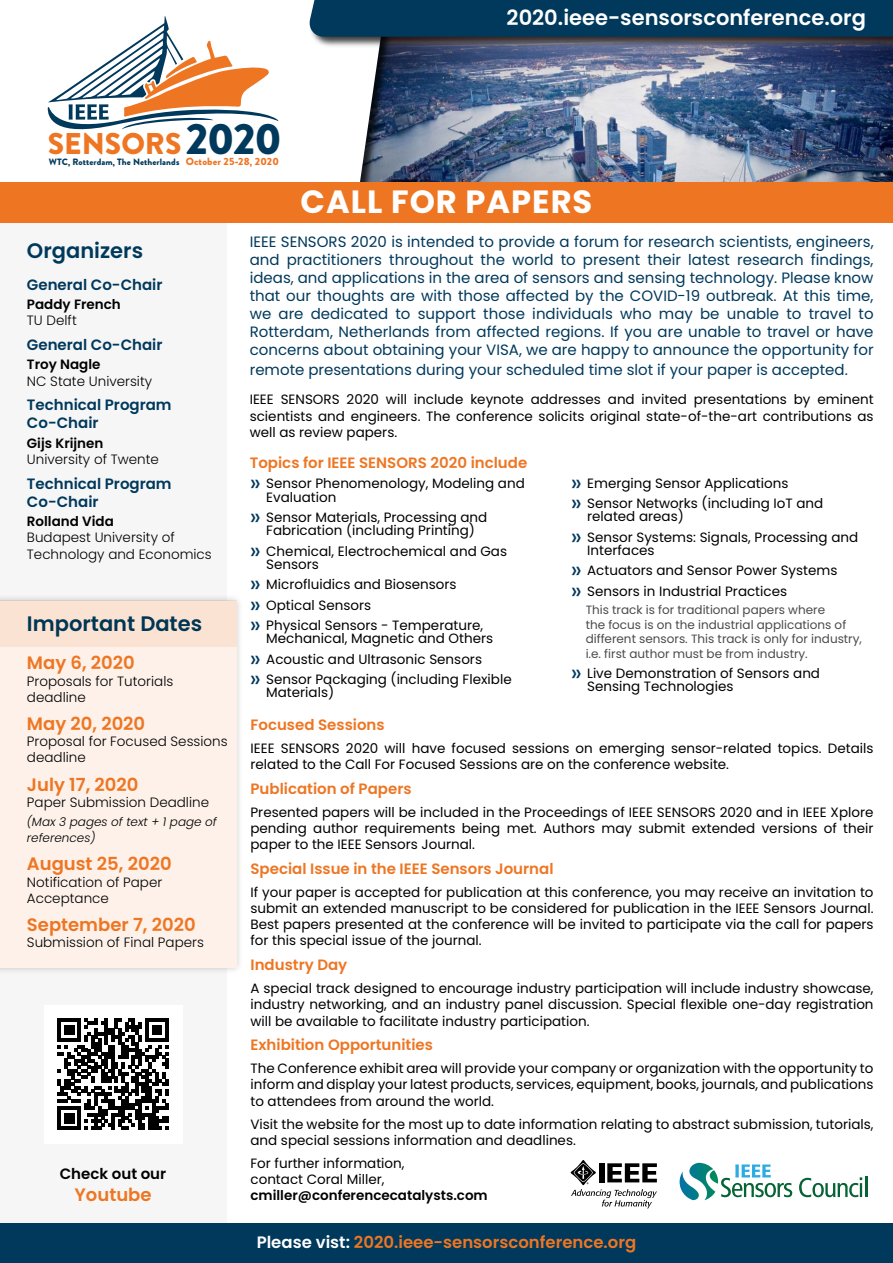
<style>
.page{position:relative;width:893px;height:1263px;background:#fff}
.page>*{position:absolute;margin:0;border:0;box-sizing:border-box;transform-origin:0 0}
.t1{font:900 43.8px "Brandon Grotesque";color:#00395c}
.t2{font:700 32.1px "Poppins";letter-spacing:.03em;color:#fefefe}
.t3{font:900 30px "Brandon Grotesque";color:#ee7623}
.t4{font:600 21px "Poppins";color:#fefefe}
.t5{font:600 21px "Poppins";color:#00395c}
.t6{font:600 18px "Poppins";color:#ee7623}
.t7{font:600 16.5px "Poppins";color:#ee7623}
.t8{font:15px/18px "Poppins";color:#00395c;text-align:justify}
.t9{font:600 15px "Poppins";color:#ee7623}
.t10{font:600 15px/18px "Poppins";color:#00395c}
.t11{font:600 15px "Poppins";color:#000}
.t12{font:13.5px/16.2px "Poppins";color:#000}
.t13{font:300 13.5px/16.2px "Poppins";color:#000}
.t14{font:600 13.5px "Poppins";color:#000}
.t15{font:12px/14.4px "Poppins";color:#4a4a4d}
.t16{font:italic 300 12px/16.2px "Poppins";color:#000}
.t17{font:900 10.5px "Brandon Grotesque";letter-spacing:.01em;color:#ee7623}
.t18{font:900 9.15px "Brandon Grotesque";letter-spacing:.01em;color:#00395c}
.s1{font-family:"Poppins";font-weight:700}
.s2{font-size:24px;color:#00395c}
.s3{color:#fff}
</style>
<div class="page">
<img style="left:413px;top:48px;width:480px;height:134px">
<svg style="left:571px;top:1160px;width:86px;height:48px"></svg>
<div style="left:0;top:0;width:226px;height:1263px;background:#f6f6f6"></div>
<div style="left:0;top:1224px;width:893px;height:39px;background:#00395c"></div>
<div style="left:0;top:0;width:413px;height:195px;background:#000;opacity:.75"></div>
<div style="left:0;top:0;width:386px;height:182px;background:#fff"></div>
<div style="left:0;top:593px;width:244px;height:382px;background:#000;opacity:.24"></div>
<div style="left:0;top:601px;width:236px;height:366px;background:#fdf1e9"></div>
<div style="left:0;top:601px;width:236px;height:46px;background:#fbe3d4"></div>
<div style="left:0;top:182px;width:893px;height:40px;background:#ee7623"></div>
<div style="left:309px;top:0;width:584px;height:48px;background:#000;opacity:.75"></div>
<div style="left:308px;top:0;width:585px;height:37px;background:#00395c"></div>
<svg style="left:799px;top:1177px;width:63px;height:20px"></svg>
<hr style="left:865px;top:1176px;width:2px;height:21px;background:#066333">
<svg style="left:680px;top:1163px;width:112px;height:37px"></svg>
<div style="left:44px;top:1005px;width:138px;height:138px;background:#fff"></div>
<svg style="left:57px;top:1018px;width:112px;height:112px"></svg>
<svg style="left:48px;top:16px;width:231px;height:123px"></svg>
<h1 class="t1" style="left:186px;top:108px;width:97px">2020</h1>
<h3 class="t3" style="left:48px;top:122px;width:135px">SENSORS</h3>
<p class="t17" style="left:186px;top:154px;width:95px">October 25-28<span class="s1">,</span> 2020</p>
<p class="t18" style="left:49px;top:156px;width:132px">WTC<span class="s1">,</span> Rotterdam<span class="s1">,</span> The Netherlands</p>
<h3 class="t4" style="left:507px;top:6px;width:361px">2020.ieee-sensorsconference.org</h3>
<h3 class="t5" style="left:27px;top:239px;width:118px">Organizers</h3>
<p class="t10" style="left:27px;top:275px;width:137px">General Co-Chair</p>
<p class="t14" style="left:27px;top:296px;width:95px">Paddy French</p>
<p class="t13" style="left:27px;top:312px;width:51px">TU Delft</p>
<p class="t10" style="left:27px;top:336px;width:137px">General Co-Chair</p>
<p class="t14" style="left:27px;top:357px;width:75px">Troy Nagle</p>
<p class="t13" style="left:27px;top:373px;width:127px">NC State University</p>
<p class="t10" style="left:27px;top:396px;width:146px">Technical Program<br>Co-Chair</p>
<p class="t14" style="left:27px;top:435px;width:78px">Gijs Krijnen</p>
<p class="t13" style="left:27px;top:451px;width:133px">University of Twente</p>
<p class="t10" style="left:27px;top:475px;width:146px">Technical Program<br>Co-Chair</p>
<p class="t14" style="left:27px;top:514px;width:88px">Rolland Vida</p>
<p class="t13" style="left:27px;top:530px;width:186px">Budapest University of<br>Technology and Economics</p>
<h3 class="t5" style="left:27px;top:612px;width:177px">Important Dates</h3>
<h3 class="t6" style="left:27px;top:652px;width:109px">May 6, 2020</h3>
<p class="t13" style="left:27px;top:673px;width:148px">Proposals for Tutorials deadline</p>
<h3 class="t6" style="left:27px;top:713px;width:120px">May 20, 2020</h3>
<p class="t13" style="left:27px;top:733px;width:202px">Proposal for Focused Sessions deadline</p>
<h3 class="t6" style="left:27px;top:774px;width:113px">July 17, 2020</h3>
<p class="t13" style="left:27px;top:794px;width:184px">Paper Submission Deadline</p>
<p class="t16" style="left:27px;top:813px;width:191px">(Max 3 pages of text + 1 page of references)</p>
<h3 class="t6" style="left:27px;top:853px;width:146px">August 25, 2020</h3>
<p class="t13" style="left:27px;top:874px;width:137px">Notification of Paper<br>Acceptance</p>
<h3 class="t6" style="left:27px;top:914px;width:170px">September 7, 2020</h3>
<p class="t13" style="left:27px;top:934px;width:178px">Submission of Final Papers</p>
<p class="t11" style="left:60px;top:1165px;width:108px">Check out our</p>
<h3 class="t6" style="left:75px;top:1184px;width:79px">Youtube</h3>
<h2 class="t2" style="left:301px;top:183px;width:293px">CALL FOR PAPERS</h2>
<p class="t8" style="left:250px;top:233px;width:625px">IEEE SENSORS 2020 is intended to provide a forum for research scientists, engineers, and practitioners throughout the world to present their latest research findings, ideas, and applications in the area of sensors and sensing technology. Please know that our thoughts are with those affected by the COVID-19 outbreak. At this time, we are dedicated to support those individuals who may be unable to travel to Rotterdam, Netherlands from affected regions. If you are unable to travel or have concerns about obtaining your VISA, we are happy to announce the opportunity for</p>
<p class="t8" style="left:250px;top:361px;width:600px">remote presentations during your scheduled time slot if your paper is accepted.</p>
<p class="t12" style="left:250px;top:392px;width:625px;text-align:justify">IEEE SENSORS 2020 will include keynote addresses and invited presentations by eminent scientists and engineers. The conference solicits original state-of-the-art contributions as well as review papers.</p>
<p class="t9" style="left:250px;top:454px;width:279px">Topics for IEEE SENSORS 2020 include</p>
<p class="t12" style="left:266px;top:477px;width:260px;line-height:13.5px;text-indent:-16px"><span class="s2">»</span> Sensor Phenomenology, Modeling and<br>Evaluation</p>
<p class="t12" style="left:250px;top:510px;width:239px;line-height:13.5px;text-align:center"><span class="s2">»</span> Sensor Materials, Processing and<br>Fabrication (including Printing)</p>
<p class="t12" style="left:266px;top:544px;width:242px;line-height:13.5px;text-indent:-16px"><span class="s2">»</span> Chemical, Electrochemical and Gas<br>Sensors</p>
<p class="t12" style="left:250px;top:575px;width:235px;line-height:20.2px"><span class="s2">»</span> Microfluidics and Biosensors<br><span class="s2">»</span> Optical Sensors<br><span class="s2">»</span> Physical Sensors - Temperature,</p>
<p class="t12" style="left:250px;top:629px;width:263px;line-height:20.2px;text-indent:16px">Mechanical, Magnetic and Others<br><span class="s2">»</span> Acoustic and Ultrasonic Sensors<br><span class="s2">»</span> Sensor Packaging (including Flexible</p>
<p class="t12" style="left:266px;top:685px;width:70px">Materials)</p>
<p class="t12" style="left:571px;top:473px;width:254px;line-height:20.2px"><span class="s2">»</span> Emerging Sensor Applications<br><span class="s2">»</span> Sensor Networks (including IoT and</p>
<p class="t12" style="left:571px;top:507px;width:289px;line-height:20.2px;text-indent:17px">related areas)<br><span class="s2">»</span> Sensor Systems: Signals, Processing and</p>
<p class="t12" style="left:571px;top:540px;width:268px;line-height:20.2px;text-indent:17px">Interfaces<br><span class="s2">»</span> Actuators and Sensor Power Systems <span class="s2">»</span> Sensors in Industrial Practices</p>
<p class="t15" style="left:586px;top:603px;width:278px">This track is for traditional papers where<br>the focus is on the industrial applications of different sensors. This track is only for industry, i.e. first author must be from industry.</p>
<p class="t12" style="left:587px;top:666px;width:234px;line-height:13.5px;text-indent:-17px"><span class="s2">»</span> Live Demonstration of Sensors and<br>Sensing Technologies</p>
<p class="t9" style="left:250px;top:716px;width:136px">Focused Sessions</p>
<p class="t12" style="left:250px;top:740px;width:625px">IEEE SENSORS 2020 will have focused sessions on emerging sensor-related topics. Details related to the Call For Focused Sessions are on the conference website.</p>
<p class="t9" style="left:250px;top:780px;width:163px">Publication of Papers</p>
<p class="t12" style="left:250px;top:804px;width:624px;text-align:justify">Presented papers will be included in the Proceedings of IEEE SENSORS 2020 and in IEEE Xplore pending author requirements being met. Authors may submit extended versions of their paper to the IEEE Sensors Journal.</p>
<p class="t9" style="left:250px;top:860px;width:305px">Special Issue in the IEEE Sensors Journal</p>
<p class="t12" style="left:250px;top:884px;width:625px;text-align:justify">If your paper is accepted for publication at this conference, you may receive an invitation to submit an extended manuscript to be considered for publication in the IEEE Sensors Journal.<br>Best papers presented at the conference will be invited to participate via the call for papers for this special issue of the journal.</p>
<p class="t9" style="left:250px;top:956px;width:98px">Industry Day</p>
<p class="t12" style="left:250px;top:980px;width:625px;text-align:justify">A special track designed to encourage industry participation will include industry showcase, industry networking, and an industry panel discussion. Special flexible one-day registration will be available to facilitate industry participation.</p>
<p class="t9" style="left:250px;top:1036px;width:184px">Exhibition Opportunities</p>
<p class="t12" style="left:250px;top:1060px;width:625px;text-align:justify">The Conference exhibit area will provide your company or organization with the opportunity to inform and display your latest products, services, equipment, books, journals, and publications to attendees from around the world.</p>
<p class="t12" style="left:250px;top:1116px;width:624px">Visit the website for the most up to date information relating to abstract submission, tutorials, and special sessions information and deadlines.</p>
<p class="t12" style="left:250px;top:1155px;width:156px">For further information, contact Coral Miller,</p>
<p class="t14" style="left:250px;top:1187px;width:239px">cmiller@conferencecatalysts.com</p>
<p class="t7" style="left:257px;top:1233px;width:381px"><span class="s3">Please vist:</span> 2020.ieee-sensorsconference.org</p>
</div>
